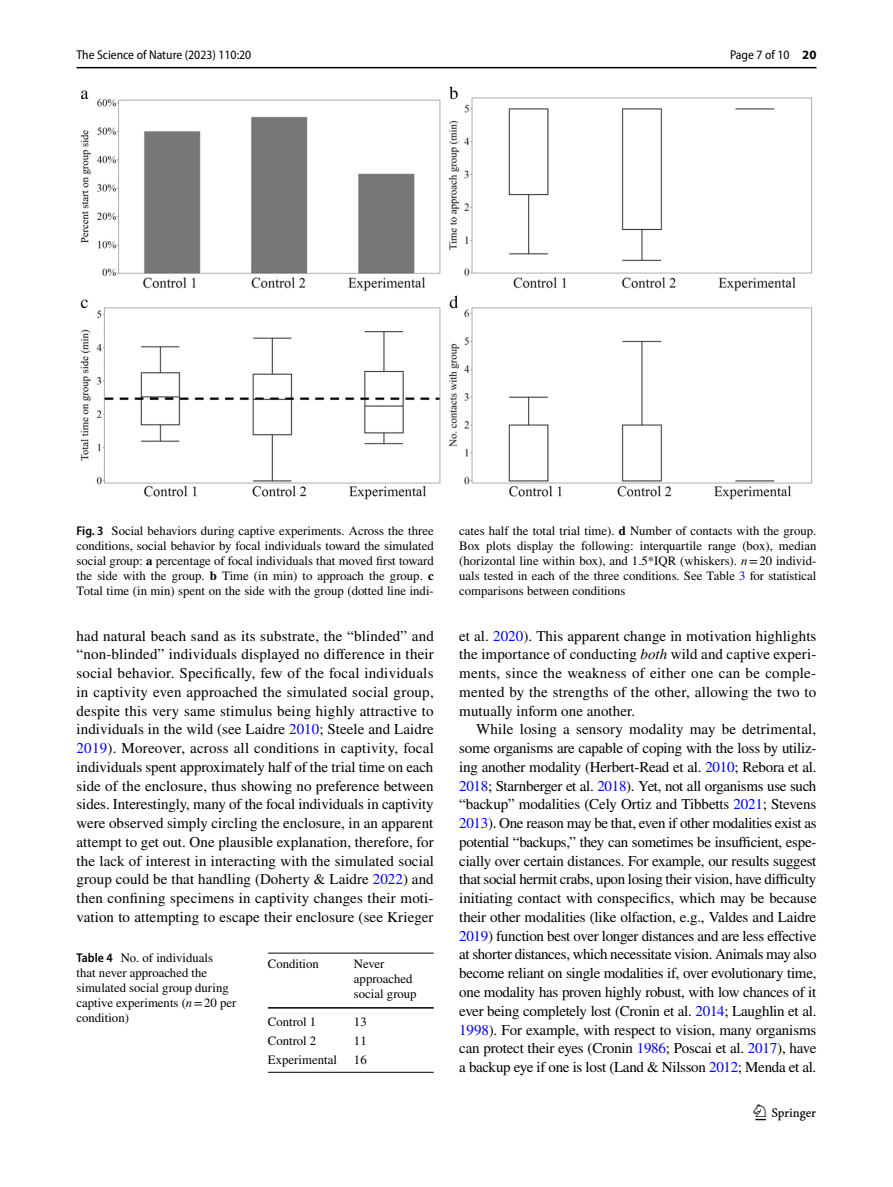
<style>
.page{position:relative;width:893px;height:1187px;background:#fff}
.page>*{position:absolute;margin:0;border:0;box-sizing:border-box;transform-origin:0 0}
.t1{font:22.5px "Springnew Regular 3";color:#000}
.t2{font:15px/18.8px "STIX";letter-spacing:.005em;color:#000;text-align:justify}
.t3{font:12.75px/15px "STIX";color:#000;text-align:justify}
.t4{font:semi-condensed 12.75px "Myriad Pro";color:#000}
.s1{font-weight:700;font-stretch:normal}
.s2{font-family:"Myriad Pro";font-weight:600;font-stretch:semi-condensed}
.s3{font-weight:700}
.s4{font-style:italic}
.s5{color:#00f}
</style>
<div class="page">
<hr style="left:77px;top:67px;width:739px;height:1px;background:#000">
<img style="left:81px;top:87px;width:731px;height:412px">
<hr style="left:268px;top:952px;width:86px;height:1px;background:#000">
<hr style="left:268px;top:1007px;width:86px;height:1px;background:#000">
<hr style="left:354px;top:952px;width:80px;height:1px;background:#000">
<hr style="left:354px;top:1007px;width:80px;height:1px;background:#000">
<hr style="left:268px;top:1071px;width:86px;height:1px;background:#000">
<hr style="left:354px;top:1071px;width:80px;height:1px;background:#000">
<p class="t4" style="left:77px;top:48px;width:176px">The Science of Nature (2023) 110:20</p>
<p class="t4" style="left:730px;top:48px;width:88px">Page 7 of 10 <span class="s1">20</span></p>
<p class="t3" style="left:77px;top:523px;width:359px"><span class="s2">Fig. 3</span> Social behaviors during captive experiments. Across the three conditions, social behavior by focal individuals toward the simulated social group: <span class="s3">a</span> percentage of focal individuals that moved first toward the side with the group. <span class="s3">b</span> Time (in min) to approach the group. <span class="s3">c </span>Total time (in min) spent on the side with the group (dotted line indi-</p>
<p class="t3" style="left:459px;top:523px;width:359px">cates half the total trial time). <span class="s3">d</span> Number of contacts with the group.<br>Box plots display the following: interquartile range (box), median (horizontal line within box), and 1.5*IQR (whiskers). <span class="s4">n</span>=20 individ&shy;uals tested in each of the three conditions. See Table <span class="s5">3</span> for statistical comparisons between conditions</p>
<p class="t2" style="left:77px;top:627px;width:359px">had natural beach sand as its substrate, the “blinded” and “non-blinded” individuals displayed no difference in their social behavior. Specifically, few of the focal individuals in captivity even approached the simulated social group, despite this very same stimulus being highly attractive to individuals in the wild (see Laidre <span class="s5">2010</span>; Steele and Laidre <span class="s5">2019</span>). Moreover, across all conditions in captivity, focal individuals spent approximately half of the trial time on each side of the enclosure, thus showing no preference between sides. Interestingly, many of the focal individuals in captivity were observed simply circling the enclosure, in an apparent attempt to get out. One plausible explanation, therefore, for the lack of interest in interacting with the simulated social group could be that handling (Doherty &amp; Laidre <span class="s5">2022</span>) and then confining specimens in captivity changes their moti&shy;vation to attempting to escape their enclosure (see Krieger</p>
<p class="t2" style="left:459px;top:627px;width:359px">et al. <span class="s5">2020</span>). This apparent change in motivation highlights the importance of conducting <span class="s4">both</span> wild and captive experi&shy;ments, since the weakness of either one can be comple&shy;mented by the strengths of the other, allowing the two to mutually inform one another.</p>
<p class="t2" style="left:459px;top:721px;width:359px;text-indent:17px">While losing a sensory modality may be detrimental, some organisms are capable of coping with the loss by utiliz&shy;ing another modality (Herbert-Read et al. <span class="s5">2010</span>; Rebora et al.<br><span class="s5">2018</span>; Starnberger et al. <span class="s5">2018</span>). Yet, not all organisms use such “backup” modalities (Cely Ortiz and Tibbetts <span class="s5">2021</span>; Stevens <span class="s5">2013</span>). One reason may be that, even if other modalities exist as potential “backups,” they can sometimes be insufficient, espe&shy;cially over certain distances. For example, our results suggest that social hermit crabs, upon losing their vision, have difficulty initiating contact with conspecifics, which may be because their other modalities (like olfaction, e.g., Valdes and Laidre <span class="s5">2019</span>) function best over longer distances and are less effective at shorter distances, which necessitate vision. Animals may also become reliant on single modalities if, over evolutionary time, one modality has proven highly robust, with low chances of it ever being completely lost (Cronin et al. <span class="s5">2014</span>; Laughlin et al.<br><span class="s5">1998</span>). For example, with respect to vision, many organisms can protect their eyes (Cronin <span class="s5">1986</span>; Poscai et al. <span class="s5">2017</span>), have a backup eye if one is lost (Land &amp; Nilsson <span class="s5">2012</span>; Menda et al.</p>
<p class="t3" style="left:77px;top:951px;width:161px;text-align:left"><span class="s2">Table 4</span> No. of individuals<br>that never approached the simulated social group during captive experiments (<span class="s4">n</span>=20 per condition)</p>
<p class="t3" style="left:268px;top:957px;width:53px">Condition</p>
<p class="t3" style="left:354px;top:957px;width:64px;text-align:left">Never approached social group</p>
<p class="t3" style="left:268px;top:1015px;width:50px">Control 1</p>
<p class="t3" style="left:354px;top:1015px;width:14px">13</p>
<p class="t3" style="left:268px;top:1033px;width:50px">Control 2</p>
<p class="t3" style="left:354px;top:1033px;width:14px">11</p>
<p class="t3" style="left:268px;top:1052px;width:71px">Experimental</p>
<p class="t3" style="left:354px;top:1052px;width:14px">16</p>
<h1 class="t1" style="left:755px;top:1104px;width:62px">1 3</h1>
</div>
